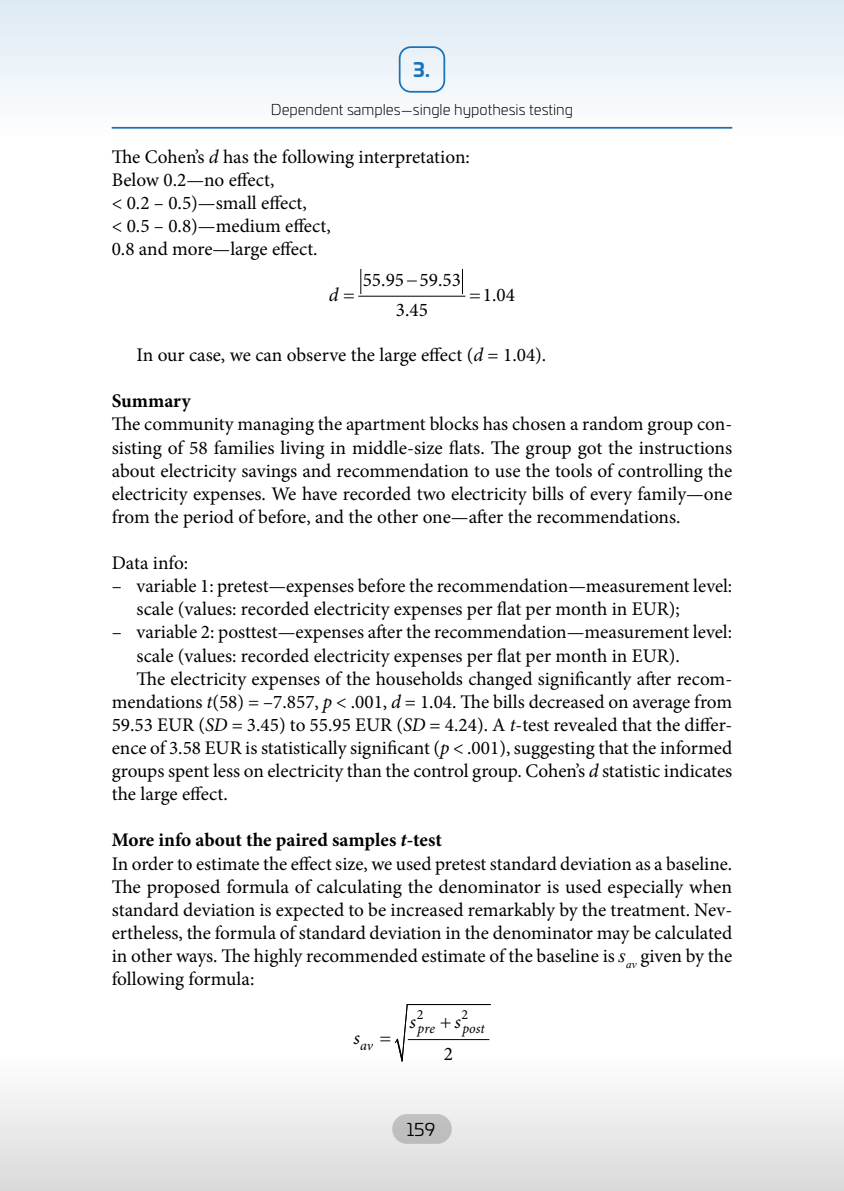
<style>
.page{position:relative;width:844px;height:1191px;background:#fff}
.page>*{position:absolute;margin:0;border:0;box-sizing:border-box;transform-origin:0 0}
.t1{font:19.25px/23.1px "Minion Pro";color:#000}
.t2{font:700 19.25px "Minion Pro";color:#000}
.t3{font:italic 19.25px "Minion Pro";color:#000}
.t4{font:700 19.25px "Univia Pro";color:#1a72b9}
.t5{font:17.5px "Univia Pro";color:#000}
.t6{font:300 14.88px "Univia Pro";color:#000}
.t7{font:italic 14px "Minion Pro";color:#000}
.t8{font:14px "Minion Pro";color:#000}
.s1{font-style:italic}
.s2{font-weight:700}
.s3{font-weight:700;font-style:italic}
.s4{font-family:"Times New Roman";font-style:italic}
</style>
<div class="page">
<svg style="left:360px;top:269px;width:1px;height:24px"></svg>
<svg style="left:462px;top:269px;width:1px;height:24px"></svg>
<hr style="left:359px;top:296px;width:106px;height:1px;background:#000">
<div style="left:0;top:1052px;width:843px;height:139px;background:linear-gradient(to bottom,#fff,#d9d9d9)"></div>
<div style="left:0;top:0;width:843px;height:139px;background:linear-gradient(to bottom,#dfebf5,#f7fafc)"></div>
<svg style="left:380px;top:1004px;width:110px;height:58px"></svg>
<p class="t4" style="left:413px;top:55px;width:18px">3.</p>
<p class="t6" style="left:271px;top:99px;width:304px">Dependent samples—single hypothesis testing</p>
<p class="t1" style="left:112px;top:145px;width:359px">The Cohen’s <span class="s1">d</span> has the following interpretation:<br>Below 0.2—no effect,<br>&lt; 0.2 – 0.5)—small effect,<br>&lt; 0.5 – 0.8)—medium effect,<br>0.8 and more—large effect.</p>
<p class="t1" style="left:362px;top:269px;width:100px">55.95 59.53</p>
<p class="t3" style="left:329px;top:282px;width:11px">d</p>
<p class="t1" style="left:396px;top:298px;width:34px">3.45</p>
<p class="t1" style="left:483px;top:283px;width:34px">1.04</p>
<p class="t1" style="left:136px;top:343px;width:411px">In our case, we can observe the large effect (<span class="s1">d</span> = 1.04).</p>
<p class="t2" style="left:112px;top:387px;width:80px">Summary</p>
<p class="t1" style="left:112px;top:413px;width:622px;text-align:justify">The community managing the apartment blocks has chosen a random group con&shy;sisting of 58 families living in middle-size flats. The group got the instructions about electricity savings and recommendation to use the tools of controlling the electricity expenses. We have recorded two electricity bills of every family—one from the period of before, and the other one—after the recommendations.</p>
<p class="t1" style="left:112px;top:551px;width:78px">Data info:</p>
<p class="t1" style="left:136px;top:574px;width:597px;text-indent:-25px">– variable 1: pretest—expenses before the recommendation—measurement level: scale (values: recorded electricity expenses per flat per month in EUR);</p>
<p class="t1" style="left:112px;top:621px;width:622px">– variable 2: posttest—expenses after the recommendation—measurement level:</p>
<p class="t1" style="left:136px;top:644px;width:544px">scale (values: recorded electricity expenses per flat per month in EUR).</p>
<p class="t1" style="left:136px;top:667px;width:597px">The electricity expenses of the households changed significantly after recom-</p>
<p class="t1" style="left:112px;top:690px;width:622px">mendations <span class="s1">t</span>(58) = –7.857, <span class="s1">p</span> &lt; .001, <span class="s1">d</span> = 1.04. The bills decreased on average from</p>
<p class="t1" style="left:112px;top:713px;width:622px">59.53 EUR (<span class="s1">SD</span> = 3.45) to 55.95 EUR (<span class="s1">SD</span> = 4.24). A <span class="s1">t</span>-test revealed that the differ-</p>
<p class="t1" style="left:112px;top:736px;width:622px">ence of 3.58 EUR is statistically significant (<span class="s1">p</span> &lt; .001), suggesting that the informed</p>
<p class="t1" style="left:112px;top:759px;width:622px">groups spent less on electricity than the control group. Cohen’s <span class="s1">d</span> statistic indicates</p>
<p class="t1" style="left:112px;top:782px;width:117px">the large effect.</p>
<p class="t1" style="left:112px;top:828px;width:622px"><span class="s2">More info about the paired samples</span> <span class="s3">t</span><span class="s2">-test<br></span>In order to estimate the effect size, we used pretest standard deviation as a baseline.<br>The proposed formula of calculating the denominator is used especially when standard deviation is expected to be increased remarkably by the treatment. Nev&shy;ertheless, the formula of standard deviation in the denominator may be calculated in other ways. The highly recommended estimate of the baseline is <span class="s4">s</span><sub>av</sub> given by the following formula:</p>
<p class="t8" style="left:416px;top:1005px;width:8px">2</p>
<p class="t8" style="left:461px;top:1005px;width:8px">2</p>
<p class="t1" style="left:444px;top:1042px;width:11px">2</p>
<p class="t3" style="left:409px;top:1008px;width:8px">s</p>
<p class="t3" style="left:454px;top:1008px;width:8px">s</p>
<p class="t7" style="left:417px;top:1019px;width:19px">pre</p>
<p class="t7" style="left:462px;top:1019px;width:24px">post</p>
<p class="t3" style="left:353px;top:1025px;width:8px">s</p>
<p class="t7" style="left:360px;top:1035px;width:15px">av</p>
<p class="t5" style="left:407px;top:1116px;width:30px">159</p>
</div>
